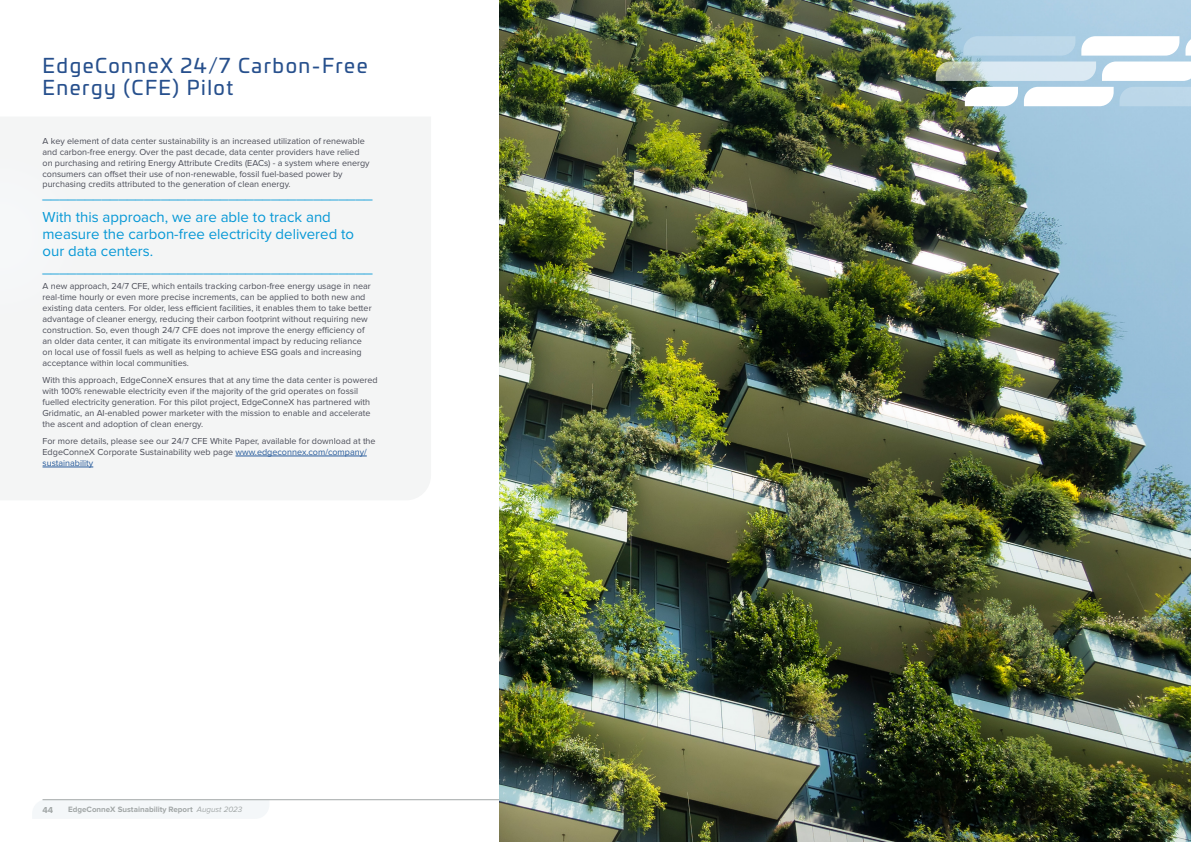
<style>
.page{position:relative;width:1191px;height:842px;background:#fff}
.page>*{position:absolute;margin:0;border:0;box-sizing:border-box;transform-origin:0 0}
.t1{font:20px/22px "Univia Pro";letter-spacing:.075em;color:#27508d}
.t2{font:15px/17px "Proxima Nova";color:#0698d6}
.t3{font:9px/11px "Proxima Nova";color:#4b4d58}
.t4{font:700 9px "Proxima Nova";color:#a2a7a7}
.t5{font:700 8px "Proxima Nova";color:#a2a7a7}
.s1{color:#275b9b}
.s2{font-weight:400;font-style:italic}
</style>
<div class="page">
<div style="left:33px;top:799px;width:236px;height:19px;background:#f4f7f9"></div>
<hr style="left:43px;top:799px;width:508px;height:1px;background:#a2a7a7">
<img style="left:499px;top:0;width:692px;height:842px">
<svg style="left:1081px;top:36px;width:98px;height:20px"></svg>
<svg style="left:1185px;top:36px;width:6px;height:20px"></svg>
<svg style="left:963px;top:36px;width:112px;height:20px;background:#bad6e8"></svg>
<svg style="left:935px;top:62px;width:161px;height:19px;background:#cddadb"></svg>
<svg style="left:1102px;top:62px;width:89px;height:19px"></svg>
<svg style="left:1024px;top:87px;width:89px;height:19px"></svg>
<svg style="left:1119px;top:87px;width:72px;height:19px"></svg>
<svg style="left:964px;top:87px;width:54px;height:19px"></svg>
<div style="left:0;top:117px;width:431px;height:383px;background:#f4f5f5"></div>
<hr style="left:235px;top:456px;width:132px;height:1px;background:#275b9b">
<hr style="left:43px;top:467px;width:50px;height:1px;background:#275b9b">
<h1 class="t1" style="left:43px;top:53px;width:326px">EdgeConneX 24/7 Carbon-Free<br>Energy (CFE) Pilot</h1>
<p class="t3" style="left:43px;top:135px;width:329px">A key element of data center sustainability is an increased utilization of renewable and carbon-free energy. Over the past decade, data center providers have relied on purchasing and retiring Energy Attribute Credits (EACs) - a system where energy consumers can offset their use of non-renewable, fossil fuel-based power by purchasing credits attributed to the generation of clean energy.</p>
<h2 class="t2" style="left:43px;top:183px;width:331px;line-height:22.7px">_______________________________________<br>With this approach, we are able to track and</h2>
<h2 class="t2" style="left:43px;top:225px;width:331px">measure the carbon-free electricity delivered to our data centers. _______________________________________</h2>
<p class="t3" style="left:43px;top:281px;width:331px">A new approach, 24/7 CFE, which entails tracking carbon-free energy usage in near real-time hourly or even more precise increments, can be applied to both new and existing data centers. For older, less efficient facilities, it enables them to take better advantage of cleaner energy, reducing their carbon footprint without requiring new construction. So, even though 24/7 CFE does not improve the energy efficiency of an older data center, it can mitigate its environmental impact by reducing reliance on local use of fossil fuels as well as helping to achieve ESG goals and increasing acceptance within local communities.</p>
<p class="t3" style="left:43px;top:375px;width:337px">With this approach, EdgeConneX ensures that at any time the data center is powered with 100% renewable electricity even if the majority of the grid operates on fossil fuelled electricity generation. For this pilot project, EdgeConneX has partnered with Gridmatic, an AI-enabled power marketer with the mission to enable and accelerate the ascent and adoption of clean energy.</p>
<p class="t3" style="left:43px;top:435px;width:335px">For more details, please see our 24/7 CFE White Paper, available for download at the<br>EdgeConneX Corporate Sustainability web page <span class="s1">www.edgeconnex.com/company/ sustainability</span></p>
<p class="t4" style="left:43px;top:805px;width:12px">44</p>
<p class="t5" style="left:68px;top:806px;width:176px">EdgeConneX Sustainability Report <span class="s2">August 2023</span></p>
</div>
